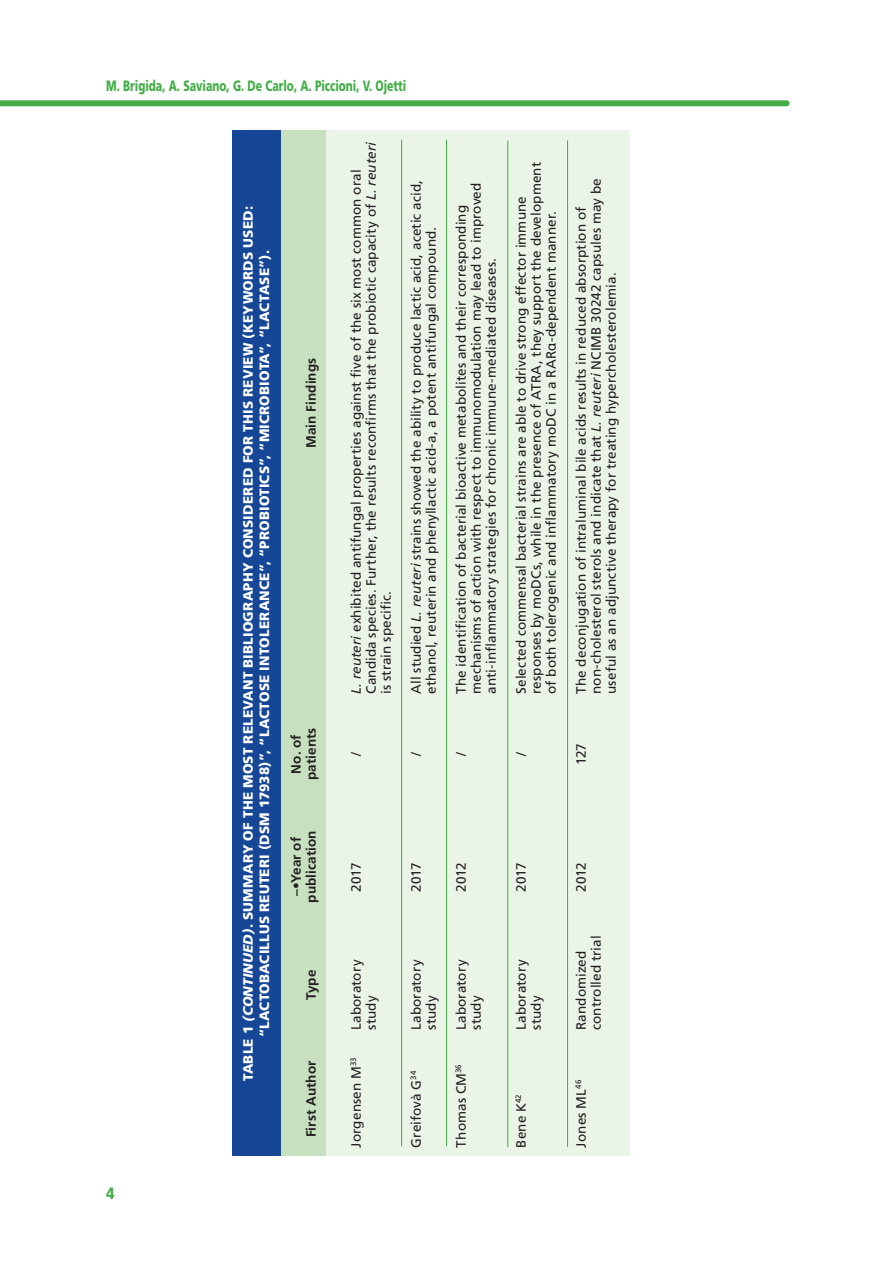
<style>
.page{position:relative;width:893px;height:1263px;background:#fff}
.page>*{position:absolute;margin:0;border:0;box-sizing:border-box;transform-origin:0 0}
.t1{font:900 condensed 16.5px "Frutiger";color:#43ae48}
.t2{font:900 15px "Frutiger";color:#43ae48;scale:.7 1}
.t3{font:13.5px/15px "Frutiger";letter-spacing:.005em;color:#231f20}
.t4{font:900 13.5px/16.5px "Frutiger";letter-spacing:.015em;color:#fff;text-align:center}
.t5{font:700 13.5px "Frutiger";letter-spacing:.01em;color:#231f20}
.s1{font-style:italic}
.s2{font-family:"Helvetica"}
</style>
<div class="page">
<div style="left:0;top:100px;width:787px;height:6px;background:#43ae48"></div>
<div style="left:232px;top:130px;width:49px;height:1026px;background:#164797"></div>
<div style="left:281px;top:130px;width:45px;height:1026px;background:#c7e0bf"></div>
<div style="left:326px;top:130px;width:303px;height:1026px;background:#eaf4e7"></div>
<hr style="left:446px;top:140px;width:1px;height:1006px;background:#43ae48">
<hr style="left:507px;top:141px;width:1px;height:1006px;background:#43ae48">
<hr style="left:567px;top:141px;width:1px;height:1006px;background:#43ae48">
<hr style="left:401px;top:140px;width:1px;height:1006px;background:#43ae48">
<p class="t2" style="left:106px;top:76px;width:430px">M. Brigida, A. Saviano, G. De Carlo, A. Piccioni, V. Ojetti</p>
<p class="t1" style="left:106px;top:1183px;width:10px">4</p>
<p class="t4" style="left:240px;top:1081px;width:877px;rotate:-90deg">TABLE 1 <span class="s1">(CONTINUED)</span>. SUMMARY OF THE MOST RELEVANT BIBLIOGRAPHY CONSIDERED FOR THIS REVIEW (KEYWORDS USED: “LACTOBACILLUS REUTERI (DSM 17938)”, “LACTOSE INTOLERANCE”, “PROBIOTICS”, “MICROBIOTA”, “LACTASE”).</p>
<p class="t5" style="left:303px;top:448px;width:92px;rotate:-90deg">Main Findings</p>
<p class="t5" style="left:303px;top:780px;width:54px;rotate:-90deg">patients</p>
<p class="t5" style="left:288px;top:774px;width:41px;rotate:-90deg">No. of</p>
<p class="t5" style="left:303px;top:903px;width:74px;rotate:-90deg">publication</p>
<p class="t5" style="left:288px;top:896px;width:61px;rotate:-90deg">–•Year of</p>
<p class="t5" style="left:303px;top:1000px;width:32px;rotate:-90deg">Type</p>
<p class="t5" style="left:303px;top:1137px;width:78px;rotate:-90deg">First Author</p>
<p class="t3" style="left:364px;top:694px;width:554px;rotate:-90deg">Candida species. Further, the results reconfirms that the probiotic capacity of <span class="s1">L. reuteri </span>is strain specific.</p>
<p class="t3" style="left:349px;top:694px;width:526px;rotate:-90deg"><span class="s1">L. reuteri</span> exhibited antifungal properties against five of the six most common oral</p>
<p class="t3" style="left:409px;top:694px;width:515px;rotate:-90deg">All studied <span class="s1">L. reuteri</span> strains showed the ability to produce lactic acid, acetic acid,</p>
<p class="t3" style="left:424px;top:694px;width:469px;rotate:-90deg">ethanol, reuterin and phenyllactic acid-a, a potent antifungal compound.</p>
<p class="t3" style="left:469px;top:694px;width:513px;rotate:-90deg">mechanisms of action with respect to immunomodulation may lead to improved anti-inflammatory strategies for chronic immune-mediated diseases.</p>
<p class="t3" style="left:454px;top:694px;width:490px;rotate:-90deg">The identification of bacterial bioactive metabolites and their corresponding</p>
<p class="t3" style="left:529px;top:694px;width:534px;rotate:-90deg">responses by moDCs, while in the presence of ATRA, they support the development of both tolerogenic and inflammatory moDC in a RAR<span class="s2">α</span>-dependent manner.</p>
<p class="t3" style="left:514px;top:694px;width:499px;rotate:-90deg">Selected commensal bacterial strains are able to drive strong effector immune</p>
<p class="t3" style="left:589px;top:694px;width:517px;rotate:-90deg">non-cholesterol sterols and indicate that <span class="s1">L. reuteri</span> NCIMB 30242 capsules may be useful as an adjunctive therapy for treating hypercholesterolemia.</p>
<p class="t3" style="left:574px;top:694px;width:489px;rotate:-90deg">The deconjugation of intraluminal bile acids results in reduced absorption of</p>
<p class="t3" style="left:349px;top:756px;width:6px;rotate:-90deg">/</p>
<p class="t3" style="left:409px;top:756px;width:6px;rotate:-90deg">/</p>
<p class="t3" style="left:454px;top:756px;width:6px;rotate:-90deg">/</p>
<p class="t3" style="left:514px;top:756px;width:6px;rotate:-90deg">/</p>
<p class="t3" style="left:574px;top:765px;width:23px;rotate:-90deg">127</p>
<p class="t3" style="left:349px;top:892px;width:31px;rotate:-90deg">2017</p>
<p class="t3" style="left:349px;top:1030px;width:72px;rotate:-90deg">Laboratory</p>
<p class="t3" style="left:364px;top:1030px;width:36px;rotate:-90deg">study</p>
<p class="t3" style="left:349px;top:1147px;width:92px;rotate:-90deg">Jorgensen M<sup>33</sup></p>
<p class="t3" style="left:409px;top:892px;width:31px;rotate:-90deg">2017</p>
<p class="t3" style="left:454px;top:892px;width:31px;rotate:-90deg">2012</p>
<p class="t3" style="left:409px;top:1030px;width:72px;rotate:-90deg">Laboratory</p>
<p class="t3" style="left:424px;top:1030px;width:36px;rotate:-90deg">study</p>
<p class="t3" style="left:409px;top:1147px;width:78px;rotate:-90deg">Greifovà G<sup>34</sup></p>
<p class="t3" style="left:454px;top:1030px;width:72px;rotate:-90deg">Laboratory</p>
<p class="t3" style="left:469px;top:1030px;width:36px;rotate:-90deg">study</p>
<p class="t3" style="left:454px;top:1147px;width:85px;rotate:-90deg">Thomas CM<sup>36</sup></p>
<p class="t3" style="left:514px;top:892px;width:31px;rotate:-90deg">2017</p>
<p class="t3" style="left:514px;top:1030px;width:72px;rotate:-90deg">Laboratory</p>
<p class="t3" style="left:529px;top:1030px;width:36px;rotate:-90deg">study</p>
<p class="t3" style="left:514px;top:1147px;width:55px;rotate:-90deg">Bene K<sup>42</sup></p>
<p class="t3" style="left:574px;top:892px;width:31px;rotate:-90deg">2012</p>
<p class="t3" style="left:589px;top:1030px;width:96px;rotate:-90deg">controlled trial</p>
<p class="t3" style="left:574px;top:1030px;width:81px;rotate:-90deg">Randomized</p>
<p class="t3" style="left:574px;top:1147px;width:69px;rotate:-90deg">Jones ML<sup>46</sup></p>
</div>
